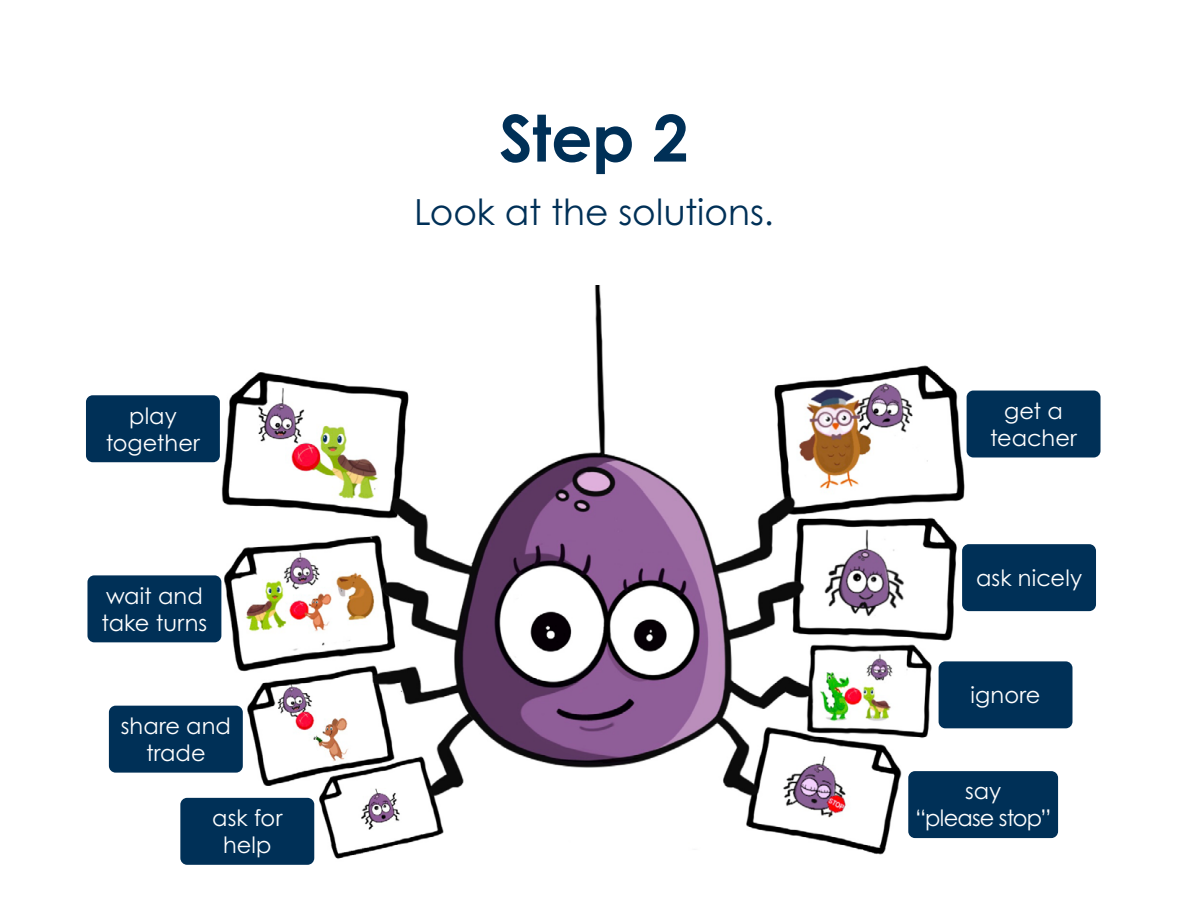
<style>
.page{position:relative;width:1188px;height:918px;background:#fff}
.page>*{position:absolute;margin:0;border:0;box-sizing:border-box;transform-origin:0 0}
.t1{font:700 64.5px "Century Gothic Pro";color:#003057}
.t2{font:36px "Century Gothic Pro";color:#003057}
.t3{font:22.5px/27px "Century Gothic Pro";letter-spacing:.005em;color:#fff;text-align:center}
.t4{font:22.5px/27px "Century Gothic Pro";letter-spacing:-.035em;color:#fff;text-align:center}
</style>
<div class="page">
<img style="left:221px;top:285px;width:746px;height:580px">
<div style="left:86px;top:395px;width:134px;height:67px;background:#003057;border-radius:7px"></div>
<div style="left:967px;top:391px;width:134px;height:66px;background:#003057;border-radius:7px"></div>
<div style="left:87px;top:575px;width:134px;height:67px;background:#003057;border-radius:7px"></div>
<div style="left:962px;top:544px;width:134px;height:67px;background:#003057;border-radius:7px"></div>
<div style="left:109px;top:706px;width:134px;height:67px;background:#003057;border-radius:7px"></div>
<div style="left:939px;top:661px;width:133px;height:67px;background:#003057;border-radius:7px"></div>
<div style="left:180px;top:798px;width:134px;height:67px;background:#003057;border-radius:7px"></div>
<div style="left:908px;top:771px;width:150px;height:67px;background:#003057;border-radius:7px"></div>
<p class="t1" style="left:499px;top:98px;width:191px">Step 2</p>
<p class="t2" style="left:414px;top:190px;width:361px">Look at the solutions.</p>
<p class="t3" style="left:106px;top:402px;width:96px">play together</p>
<p class="t3" style="left:990px;top:397px;width:89px">get a teacher</p>
<p class="t3" style="left:102px;top:582px;width:107px;text-align:left">wait and take turns</p>
<p class="t3" style="left:121px;top:712px;width:112px">share and trade</p>
<p class="t3" style="left:212px;top:804px;width:72px">ask for help</p>
<p class="t3" style="left:976px;top:564px;width:108px">ask nicely</p>
<p class="t3" style="left:971px;top:681px;width:71px">ignore</p>
<p class="t4" style="left:915px;top:778px;width:138px">say<br>“please stop”</p>
</div>
